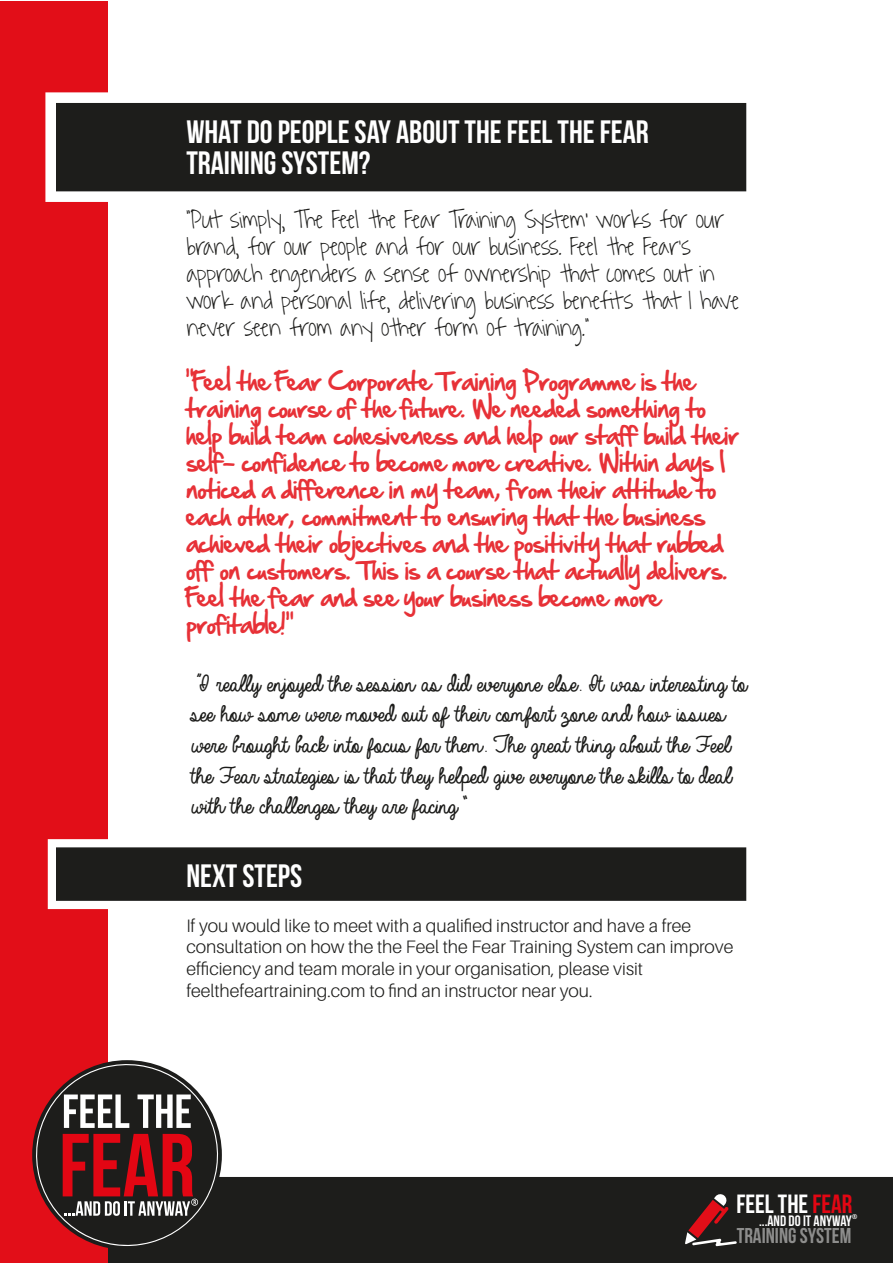
<style>
.page{position:relative;width:893px;height:1263px;background:#fff}
.page>*{position:absolute;margin:0;border:0;box-sizing:border-box;transform-origin:0 0}
.t1{font:32.25px/31.5px "Bebas Neue";color:#fff}
.t2{font:26.4px "Bebas Neue";color:#fff}
.t3{font:25.5px/30.6px "Always In My Heart";color:#1d1d1b}
.t4{font:22.5px/27px "Hand Of Sean";color:#e73137}
.t5{font:22.5px/27px "Waitingforthe Sunrise";color:#1d1d1b}
.t6{font:21.45px "Bebas Neue";color:rgb(255 255 255/.5)}
.t7{font:300 18px/21.6px "Aileron";color:#1d1d1b}
.t8{font:15.15px "Bebas Neue";color:#fff}
.t9{font:6.9px "Bebas Neue";color:#fff}
.s1{color:#e30613}
</style>
<div class="page">
<div style="left:108px;top:1177px;width:784px;height:86px;background:#1d1d1b"></div>
<svg style="left:685px;top:1193px;width:52px;height:53px;background:#5c3132"></svg>
<div style="left:0;top:1px;width:108px;height:1262px;background:#e20e18"></div>
<svg style="left:45px;top:92px;width:702px;height:110px;fill:#1d1d1b"></svg>
<svg style="left:34px;top:1060px;width:186px;height:195px"></svg>
<svg style="left:48px;top:839px;width:699px;height:70px;fill:#1d1d1b"></svg>
<h1 class="t1" style="left:186px;top:115px;width:464px">WHAT DO PEOPLE SAY ABOUT THE FEEL THE FEAR<br>TRAINING SYSTEM?</h1>
<p class="t5" style="left:186px;top:207px;width:554px">“Put simply, The Feel the Fear Training System’ works for our brand, for our people and for our business. Feel the Fear's approach engenders a sense of ownership that comes out in work and personal life, delivering business benefits that I have never seen from any other form of training.”</p>
<p class="t4" style="left:186px;top:368px;width:554px">“Feel the Fear Corporate Training Programme is the training course of the future. We needed something to help build team cohesiveness and help our staff build their self- confidence to become more creative. Within days I noticed a difference in my team, from their attitude to each other, commitment to ensuring that the business achieved their objectives and the positivity that rubbed off on customers. This is a course that actually delivers.<br>Feel the fear and see your business become more profitable!”</p>
<p class="t3" style="left:186px;top:669px;width:557px">“I really enjoyed the session as did everyone else. It was interesting to see how some were moved out of their comfort zone and how issues were brought back into focus for them. The great thing about the Feel the Fear strategies is that they helped give everyone the skills to deal with the challenges they are facing”</p>
<h1 class="t1" style="left:186px;top:860px;width:117px">NEXT STEPS</h1>
<p class="t7" style="left:186px;top:915px;width:549px">If you would like to meet with a qualified instructor and have a free consultation on how the the Feel the Fear Training System can improve efficiency and team morale in your organisation, please visit feelthefeartraining.com to find an instructor near you.</p>
<p class="t2" style="left:736px;top:1189px;width:117px">FEEL THE <span class="s1">FEAR</span></p>
<p class="t9" style="left:852px;top:1213px;width:7px">®</p>
<p class="t8" style="left:759px;top:1212px;width:94px">...AND DO IT ANYWAY</p>
<p class="t6" style="left:737px;top:1224px;width:116px">TRAINING SYSTEM</p>
</div>
